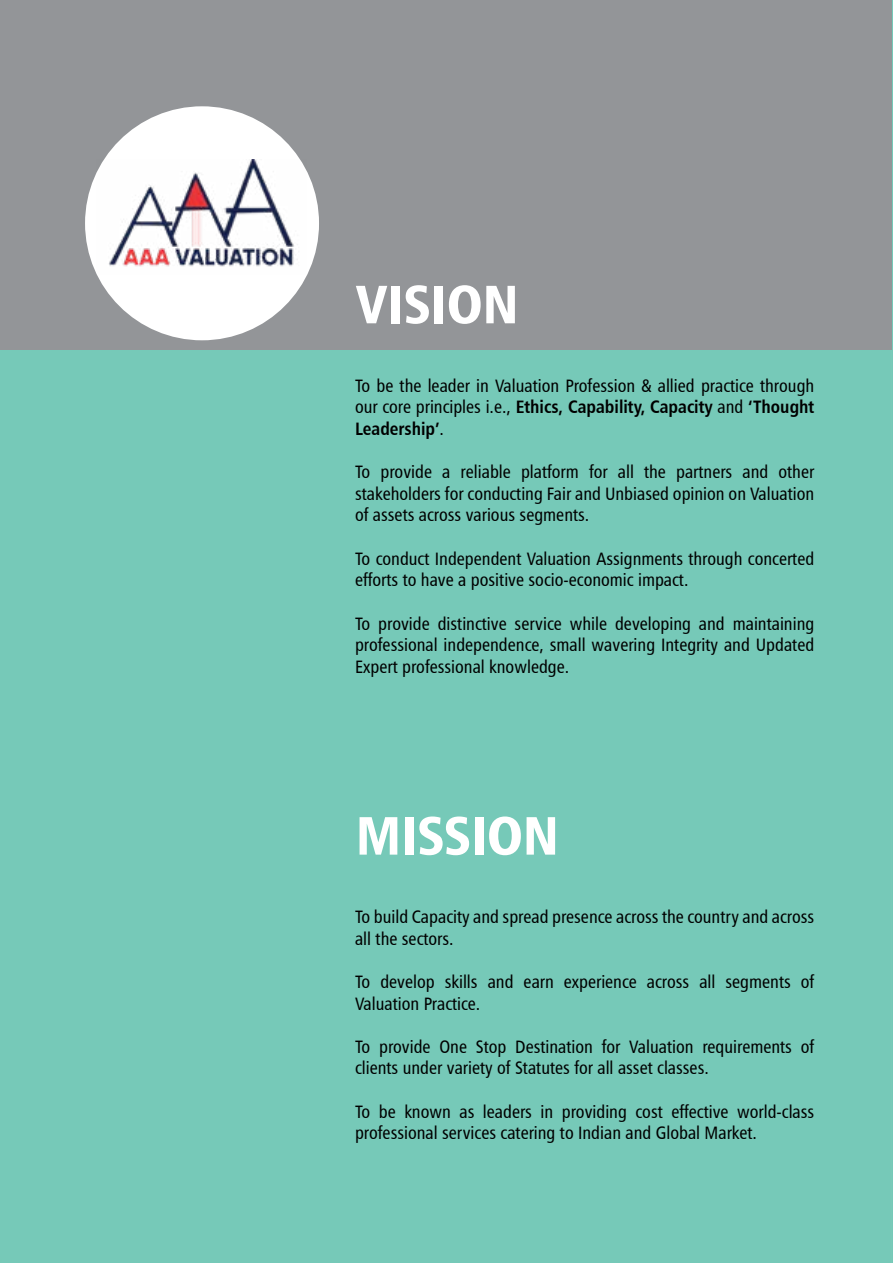
<style>
.page{position:relative;width:893px;height:1263px;background:#fff}
.page>*{position:absolute;margin:0;border:0;box-sizing:border-box;transform-origin:0 0}
.t1{font:54px "Humanist 777 BT Black Condensed B";color:#fff}
.t2{font:18px/21.6px "Humanist 777 BT Roman Condensed B";color:#000}
.t3{font:18px/21.6px "Humanist 777 BT Bold Condensed B";color:#000}
.s1{font-family:"Humanist 777 BT Roman Condensed B"}
</style>
<div class="page">
<div style="left:0;top:0;width:892px;height:349px;background:#939598"></div>
<hr style="left:892px;top:0;width:1px;height:1263px;background:#f79679">
<div style="left:85px;top:106px;width:234px;height:234px;background:#fff;border-radius:50%"></div>
<img style="left:96px;top:159px;width:211px;height:116px">
<h1 class="t1" style="left:356px;top:270px;width:164px">VISION</h1>
<p class="t2" style="left:355px;top:374px;width:461px">To be the leader in Valuation Profession &amp; allied practice through</p>
<p class="t3" style="left:355px;top:396px;width:461px"><span class="s1">our core principles i.e.,</span> Ethics, Capability, Capacity <span class="s1">and</span> ‘Thought<br>Leadership’<span class="s1">.</span></p>
<p class="t2" style="left:355px;top:461px;width:461px;text-align:justify">To provide a reliable platform for all the partners and other stakeholders for conducting Fair and Unbiased opinion on Valuation of assets across various segments.</p>
<p class="t2" style="left:355px;top:547px;width:461px">To conduct Independent Valuation Assignments through concerted efforts to have a positive socio-economic impact.</p>
<p class="t2" style="left:355px;top:612px;width:461px;text-align:justify">To provide distinctive service while developing and maintaining professional independence, small wavering Integrity and Updated Expert professional knowledge.</p>
<h1 class="t1" style="left:356px;top:801px;width:204px">MISSION</h1>
<p class="t2" style="left:355px;top:906px;width:461px">To build Capacity and spread presence across the country and across all the sectors.</p>
<p class="t2" style="left:355px;top:970px;width:461px">To develop skills and earn experience across all segments of<br>Valuation Practice.</p>
<p class="t2" style="left:355px;top:1035px;width:461px">To provide One Stop Destination for Valuation requirements of clients under variety of Statutes for all asset classes.</p>
<p class="t2" style="left:355px;top:1100px;width:461px">To be known as leaders in providing cost effective world-class professional services catering to Indian and Global Market.</p>
</div>
